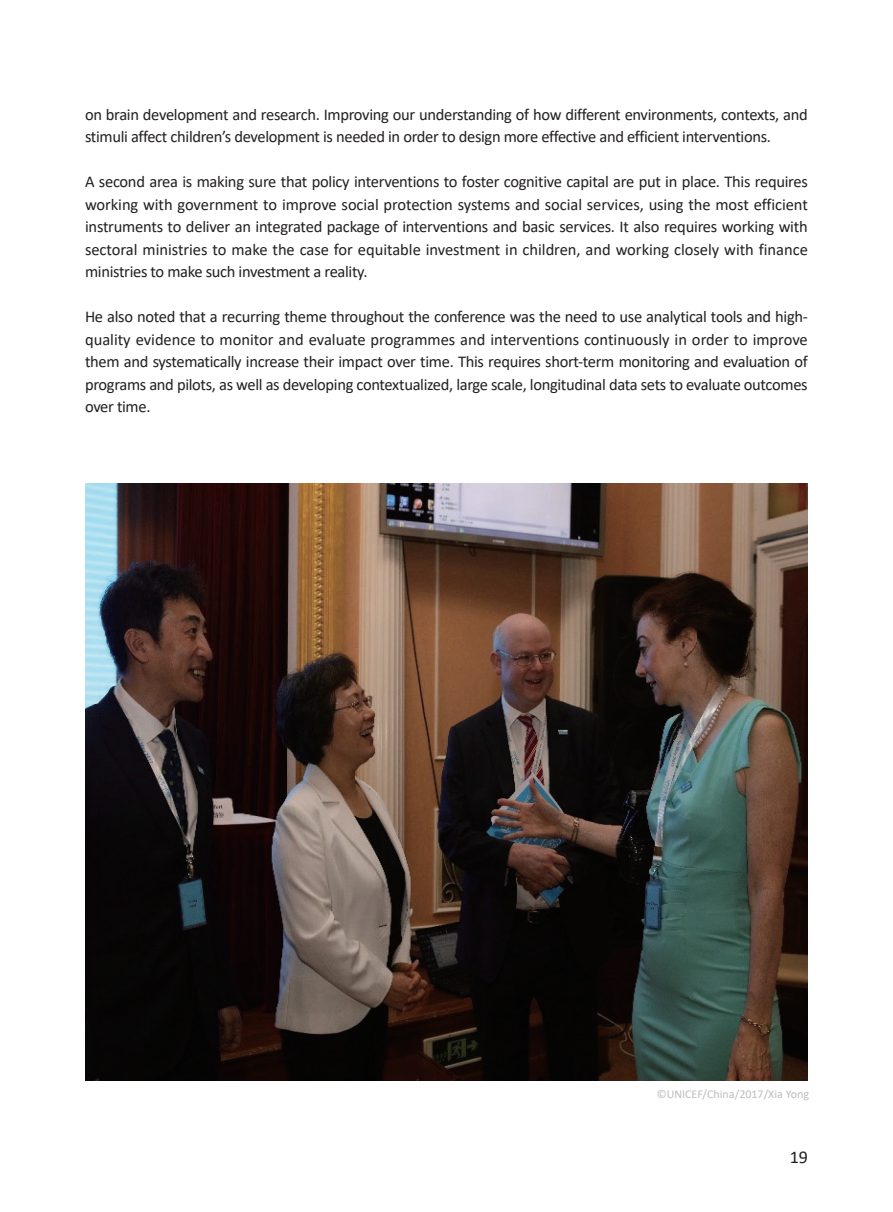
<style>
.page{position:relative;width:893px;height:1212px;background:#fff}
.page>*{position:absolute;margin:0;border:0;box-sizing:border-box;transform-origin:0 0}
.t1{font:18px "Calibri";color:#231f20}
.t2{font:16.5px/22.5px "Calibri";letter-spacing:-.02em;color:#231f20;text-align:justify}
.t3{font:12px "Calibri";color:#bcbdc0}
</style>
<div class="page">
<img style="left:85px;top:484px;width:723px;height:596px">
<p class="t2" style="left:85px;top:103px;width:724px">on brain development and research. Improving our understanding of how different environments, contexts, and stimuli affect children’s development is needed in order to design more effective and efficient interventions.</p>
<p class="t2" style="left:85px;top:170px;width:724px">A second area is making sure that policy interventions to foster cognitive capital are put in place. This requires working with government to improve social protection systems and social services, using the most efficient instruments to deliver an integrated package of interventions and basic services. It also requires working with sectoral ministries to make the case for equitable investment in children, and working closely with finance ministries to make such investment a reality.</p>
<p class="t2" style="left:85px;top:305px;width:724px">He also noted that a recurring theme throughout the conference was the need to use analytical tools and high&shy;quality evidence to monitor and evaluate programmes and interventions continuously in order to improve them and systematically increase their impact over time. This requires short-term monitoring and evaluation of programs and pilots, as well as developing contextualized, large scale, longitudinal data sets to evaluate outcomes over time.</p>
<p class="t3" style="left:657px;top:1086px;width:154px">©UNICEF/China/2017/Xia Yong</p>
<p class="t1" style="left:790px;top:1144px;width:20px">19</p>
</div>
